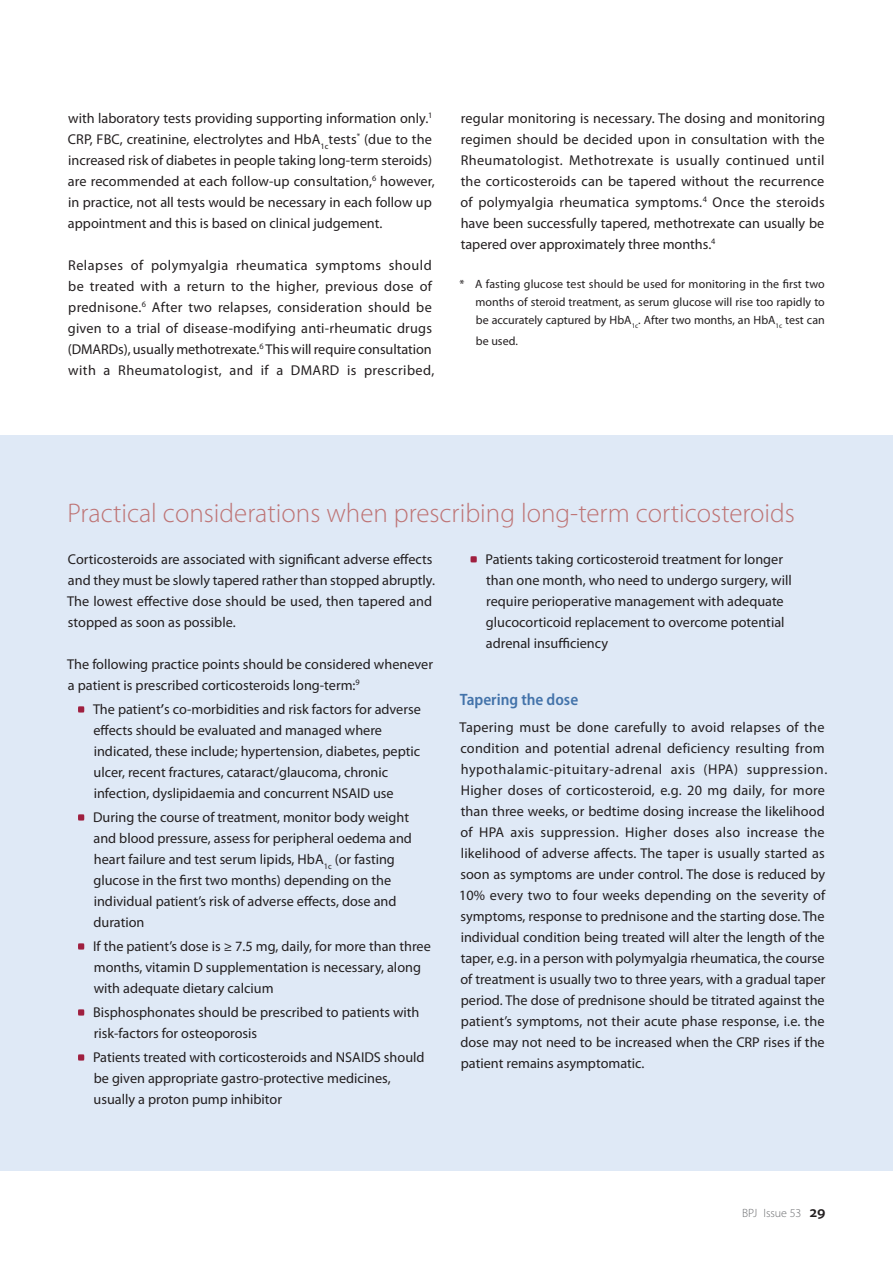
<style>
.page{position:relative;width:893px;height:1263px;background:#fff}
.page>*{position:absolute;margin:0;border:0;box-sizing:border-box;transform-origin:0 0}
.Contents_Section{font:300 27px "Myriad Pro";color:#be7475}
.B_head{font:600 semi-condensed 16.5px "Myriad Pro";color:#4373aa}
.Body{font:14.25px/21px "Myriad Pro";color:#231f20}
.Bullet_List{font:14.25px/21px "Myriad Pro";color:#231f20}
.Body-2{font:14.25px/21px "Myriad Pro";letter-spacing:.02em;color:#231f20}
.Bullet_List_Last_Ite{font:14.25px/21px "Myriad Pro";color:#231f20}
.Line_before_Bullet{font:14.25px/21px "Myriad Pro";color:#231f20}
.Body-3{font:12px/18px "Myriad Pro";color:#231f20;text-align:justify}
.t1{font:300 12px "Myriad Pro";color:#6c6d70}
.s1{font-weight:600}
.s2{font-weight:600;font-size:15.75px;color:#231f20}
</style>
<div class="page">
<div style="left:0;top:436px;width:893px;height:735px;background:#dfe9f6"></div>
<svg style="left:78px;top:706px;width:6px;height:7px"></svg>
<svg style="left:78px;top:814px;width:6px;height:7px"></svg>
<svg style="left:78px;top:943px;width:6px;height:7px"></svg>
<svg style="left:78px;top:1009px;width:6px;height:7px"></svg>
<svg style="left:78px;top:1054px;width:6px;height:7px"></svg>
<svg style="left:470px;top:556px;width:7px;height:6px"></svg>
<p class="Body" style="left:68px;top:107px;width:368px">with laboratory tests providing supporting information only.<sup>1<br></sup>CRP, FBC, creatinine, electrolytes and HbA<sub>1c</sub>tests<sup>*</sup> (due to the increased risk of diabetes in people taking long-term steroids) are recommended at each follow-up consultation,<sup>6</sup> however, in practice, not all tests would be necessary in each follow up appointment and this is based on clinical judgement.</p>
<p class="Body-2" style="left:68px;top:254px;width:368px">Relapses of polymyalgia rheumatica symptoms should be treated with a return to the higher, previous dose of prednisone.<sup>6</sup> After two relapses, consideration should be given to a trial of disease-modifying anti-rheumatic drugs (DMARDs), usually methotrexate.<sup>6</sup> This will require consultation with a Rheumatologist, and if a DMARD is prescribed,</p>
<p class="Body" style="left:460px;top:107px;width:366px;text-align:justify">regular monitoring is necessary. The dosing and monitoring regimen should be decided upon in consultation with the Rheumatologist. Methotrexate is usually continued until the corticosteroids can be tapered without the recurrence of polymyalgia rheumatica symptoms.<sup>4</sup> Once the steroids have been successfully tapered, methotrexate can usually be tapered over approximately three months.<sup>4</sup></p>
<p class="Body-3" style="left:476px;top:275px;width:351px;text-indent:-16px">* A fasting glucose test should be used for monitoring in the first two months of steroid treatment, as serum glucose will rise too rapidly to be accurately captured by HbA<sub>1c</sub>. After two months, an HbA<sub>1c</sub> test can</p>
<p class="Body-3" style="left:476px;top:332px;width:43px">be used.</p>
<p class="Contents_Section" style="left:67px;top:497px;width:729px">Practical considerations when prescribing long-term corticosteroids</p>
<p class="Body" style="left:67px;top:548px;width:369px">Corticosteroids are associated with significant adverse effects and they must be slowly tapered rather than stopped abruptly.<br>The lowest effective dose should be used, then tapered and stopped as soon as possible.</p>
<p class="Line_before_Bullet" style="left:67px;top:653px;width:367px">The following practice points should be considered whenever a patient is prescribed corticosteroids long-term:<sup>9</sup></p>
<p class="Bullet_List" style="left:93px;top:698px;width:329px">The patient<span class="s1">’</span>s co-morbidities and risk factors for adverse effects should be evaluated and managed where indicated, these include; hypertension, diabetes, peptic ulcer, recent fractures, cataract/glaucoma, chronic infection, dyslipidaemia and concurrent NSAID use</p>
<p class="Bullet_List" style="left:93px;top:806px;width:320px">During the course of treatment, monitor body weight and blood pressure, assess for peripheral oedema and heart failure and test serum lipids, HbA<sub>1c</sub> (or fasting glucose in the first two months) depending on the individual patient’s risk of adverse effects, dose and duration</p>
<p class="Bullet_List" style="left:93px;top:935px;width:339px">If the patient’s dose is ≥ 7.5 mg, daily, for more than three months, vitamin D supplementation is necessary, along with adequate dietary calcium</p>
<p class="Bullet_List" style="left:93px;top:1001px;width:328px">Bisphosphonates should be prescribed to patients with risk-factors for osteoporosis</p>
<p class="Bullet_List" style="left:93px;top:1046px;width:333px">Patients treated with corticosteroids and NSAIDS should be given appropriate gastro-protective medicines, usually a proton pump inhibitor</p>
<p class="Bullet_List_Last_Ite" style="left:485px;top:548px;width:308px">Patients taking corticosteroid treatment for longer than one month, who need to undergo surgery, will require perioperative management with adequate glucocorticoid replacement to overcome potential adrenal insufficiency</p>
<p class="B_head" style="left:460px;top:690px;width:120px">Tapering the dose</p>
<p class="Body" style="left:459px;top:716px;width:370px">Tapering must be done carefully to avoid relapses of the condition and potential adrenal deficiency resulting from hypothalamic-pituitary-adrenal axis (HPA) suppression.<br>Higher doses of corticosteroid, e.g. 20 mg daily, for more than three weeks, or bedtime dosing increase the likelihood of HPA axis suppression. Higher doses also increase the likelihood of adverse affects. The taper is usually started as soon as symptoms are under control. The dose is reduced by 10% every two to four weeks depending on the severity of symptoms, response to prednisone and the starting dose. The individual condition being treated will alter the length of the taper, e.g. in a person with polymyalgia rheumatica, the course of treatment is usually two to three years, with a gradual taper period. The dose of prednisone should be titrated against the patient’s symptoms, not their acute phase response, i.e. the dose may not need to be increased when the CRP rises if the patient remains asymptomatic.</p>
<p class="t1" style="left:742px;top:1206px;width:85px">BPJ Issue 53 <span class="s2">29</span></p>
</div>
